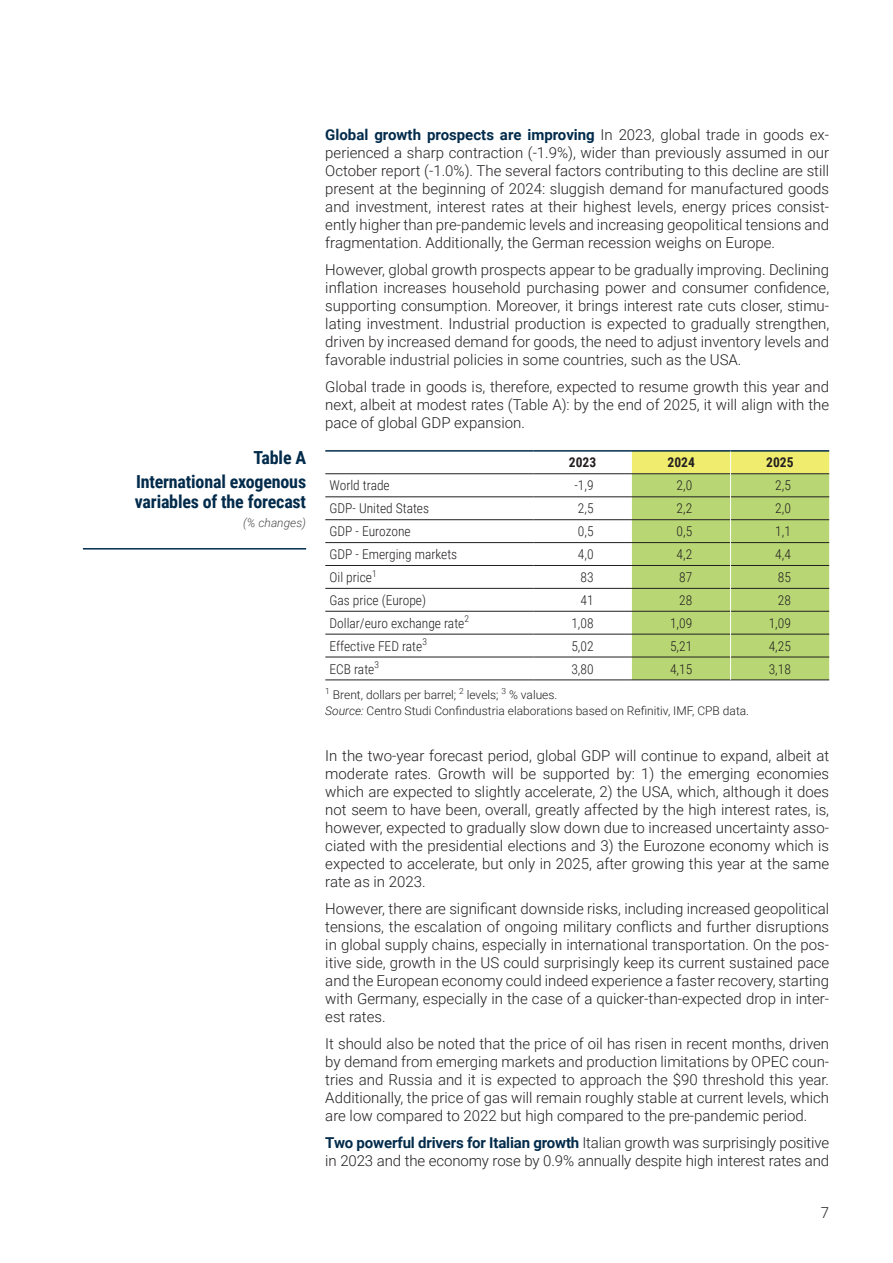
<style>
.page{position:relative;width:893px;height:1263px;background:#fff}
.page>*{position:absolute;margin:0;border:0;box-sizing:border-box;transform-origin:0 0}
.t1{font:700 18px/23.7px "Roboto Condensed";letter-spacing:-.01em;color:#022b4b;text-align:right}
.t2{font:300 15px/18px "Roboto";color:#231f20;text-align:justify}
.t3{font:300 13.5px "Roboto Condensed";color:#231f20}
.t4{font:700 13.5px "Roboto Condensed";color:#231f20}
.t5{font:300 12px/16.5px "Roboto";color:#231f20}
.t6{font:italic 300 12px "Roboto";color:#4b4c4d}
.s1{font-weight:700;color:#022b4b}
.s2{font-style:italic}
</style>
<div class="page">
<hr style="left:325px;top:450px;width:208px;height:2px;background:#022b4b">
<hr style="left:533px;top:450px;width:99px;height:2px;background:#022b4b">
<hr style="left:632px;top:450px;width:99px;height:2px;background:#022b4b">
<hr style="left:731px;top:450px;width:98px;height:2px;background:#022b4b">
<hr style="left:325px;top:473px;width:208px;height:1px;background:#231f20">
<hr style="left:533px;top:473px;width:99px;height:1px;background:#231f20">
<hr style="left:325px;top:497px;width:208px;height:1px;background:#231f20">
<hr style="left:533px;top:497px;width:99px;height:1px;background:#231f20">
<hr style="left:325px;top:519px;width:208px;height:1px;background:#231f20">
<hr style="left:533px;top:519px;width:99px;height:1px;background:#231f20">
<hr style="left:325px;top:542px;width:208px;height:1px;background:#231f20">
<hr style="left:533px;top:542px;width:99px;height:1px;background:#231f20">
<hr style="left:325px;top:565px;width:208px;height:1px;background:#231f20">
<hr style="left:533px;top:565px;width:99px;height:1px;background:#231f20">
<hr style="left:325px;top:588px;width:208px;height:1px;background:#231f20">
<hr style="left:533px;top:588px;width:99px;height:1px;background:#231f20">
<hr style="left:325px;top:611px;width:208px;height:1px;background:#231f20">
<hr style="left:533px;top:611px;width:99px;height:1px;background:#231f20">
<hr style="left:325px;top:634px;width:208px;height:1px;background:#231f20">
<hr style="left:533px;top:634px;width:99px;height:1px;background:#231f20">
<hr style="left:325px;top:657px;width:208px;height:1px;background:#231f20">
<hr style="left:533px;top:657px;width:99px;height:1px;background:#231f20">
<hr style="left:325px;top:680px;width:208px;height:1px;background:#231f20">
<hr style="left:533px;top:680px;width:99px;height:1px;background:#231f20">
<hr style="left:632px;top:680px;width:99px;height:1px;background:#231f20">
<hr style="left:731px;top:680px;width:98px;height:1px;background:#231f20">
<svg style="left:632px;top:451px;width:197px;height:229px;background:#b6d070"></svg>
<hr style="left:83px;top:548px;width:223px;height:1px;background:#022b4b">
<p class="t1" style="left:136px;top:445px;width:172px">Table A<br>International exogenous</p>
<p class="t1" style="left:135px;top:489px;width:173px">variables of the forecast</p>
<p class="t6" style="left:243px;top:514px;width:64px">(% changes)</p>
<p class="t2" style="left:325px;top:125px;width:505px"><span class="s1">Global growth prospects are improving</span> In 2023, global trade in goods ex&shy;perienced a sharp contraction (-1.9%), wider than previously assumed in our October report (-1.0%). The several factors contributing to this decline are still present at the beginning of 2024: sluggish demand for manufactured goods and investment, interest rates at their highest levels, energy prices consist&shy;ently higher than pre-pandemic levels and increasing geopolitical tensions and fragmentation. Additionally, the German recession weighs on Europe.</p>
<p class="t2" style="left:325px;top:260px;width:505px">However, global growth prospects appear to be gradually improving. Declining inflation increases household purchasing power and consumer confidence, supporting consumption. Moreover, it brings interest rate cuts closer, stimu&shy;lating investment. Industrial production is expected to gradually strengthen, driven by increased demand for goods, the need to adjust inventory levels and favorable industrial policies in some countries, such as the USA.</p>
<p class="t2" style="left:325px;top:377px;width:505px">Global trade in goods is, therefore, expected to resume growth this year and next, albeit at modest rates (Table A): by the end of 2025, it will align with the pace of global GDP expansion.</p>
<p class="t4" style="left:569px;top:453px;width:29px">2023</p>
<p class="t4" style="left:668px;top:453px;width:29px">2024</p>
<p class="t4" style="left:766px;top:453px;width:29px">2025</p>
<p class="t3" style="left:330px;top:476px;width:62px">World trade</p>
<p class="t3" style="left:574px;top:476px;width:21px">-1,9</p>
<p class="t3" style="left:677px;top:476px;width:17px">2,0</p>
<p class="t3" style="left:775px;top:476px;width:17px">2,5</p>
<p class="t3" style="left:330px;top:499px;width:101px">GDP- United States</p>
<p class="t3" style="left:578px;top:499px;width:17px">2,5</p>
<p class="t3" style="left:677px;top:499px;width:17px">2,2</p>
<p class="t3" style="left:775px;top:499px;width:17px">2,0</p>
<p class="t3" style="left:330px;top:522px;width:83px">GDP - Eurozone</p>
<p class="t3" style="left:578px;top:522px;width:17px">0,5</p>
<p class="t3" style="left:677px;top:522px;width:17px">0,5</p>
<p class="t3" style="left:775px;top:522px;width:17px">1,1</p>
<p class="t3" style="left:330px;top:545px;width:129px">GDP - Emerging markets</p>
<p class="t3" style="left:578px;top:545px;width:17px">4,0</p>
<p class="t3" style="left:677px;top:545px;width:17px">4,2</p>
<p class="t3" style="left:775px;top:545px;width:17px">4,4</p>
<p class="t3" style="left:330px;top:568px;width:49px">Oil price<sup>1</sup></p>
<p class="t3" style="left:580px;top:568px;width:15px">83</p>
<p class="t3" style="left:679px;top:568px;width:15px">87</p>
<p class="t3" style="left:778px;top:568px;width:15px">85</p>
<p class="t3" style="left:330px;top:591px;width:98px">Gas price (Europe)</p>
<p class="t3" style="left:580px;top:591px;width:15px">41</p>
<p class="t3" style="left:679px;top:591px;width:15px">28</p>
<p class="t3" style="left:778px;top:591px;width:15px">28</p>
<p class="t3" style="left:330px;top:613px;width:141px">Dollar/euro exchange rate<sup>2</sup></p>
<p class="t3" style="left:571px;top:613px;width:24px">1,08</p>
<p class="t3" style="left:670px;top:613px;width:24px">1,09</p>
<p class="t3" style="left:769px;top:613px;width:24px">1,09</p>
<p class="t3" style="left:330px;top:636px;width:99px">Effective FED rate<sup>3</sup></p>
<p class="t3" style="left:571px;top:636px;width:24px">5,02</p>
<p class="t3" style="left:670px;top:636px;width:24px">5,21</p>
<p class="t3" style="left:769px;top:636px;width:24px">4,25</p>
<p class="t3" style="left:330px;top:659px;width:51px">ECB rate<sup>3</sup></p>
<p class="t3" style="left:571px;top:659px;width:24px">3,80</p>
<p class="t3" style="left:670px;top:659px;width:24px">4,15</p>
<p class="t3" style="left:769px;top:659px;width:24px">3,18</p>
<p class="t5" style="left:325px;top:686px;width:425px"><sup>1</sup> Brent, dollars per barrel; <sup>2</sup> levels; <sup>3</sup> % values.<br><span class="s2">Source:</span> Centro Studi Confindustria elaborations based on Refinitiv, IMF, CPB data.</p>
<p class="t2" style="left:325px;top:746px;width:505px">In the two-year forecast period, global GDP will continue to expand, albeit at moderate rates. Growth will be supported by: 1) the emerging economies which are expected to slightly accelerate, 2) the USA, which, although it does not seem to have been, overall, greatly affected by the high interest rates, is, however, expected to gradually slow down due to increased uncertainty asso&shy;ciated with the presidential elections and 3) the Eurozone economy which is expected to accelerate, but only in 2025, after growing this year at the same rate as in 2023.</p>
<p class="t2" style="left:325px;top:899px;width:505px">However, there are significant downside risks, including increased geopolitical tensions, the escalation of ongoing military conflicts and further disruptions in global supply chains, especially in international transportation. On the pos&shy;itive side, growth in the US could surprisingly keep its current sustained pace and the European economy could indeed experience a faster recovery, starting with Germany, especially in the case of a quicker-than-expected drop in inter&shy;est rates.</p>
<p class="t2" style="left:325px;top:1034px;width:505px">It should also be noted that the price of oil has risen in recent months, driven by demand from emerging markets and production limitations by OPEC coun&shy;tries and Russia and it is expected to approach the $90 threshold this year.<br>Additionally, the price of gas will remain roughly stable at current levels, which are low compared to 2022 but high compared to the pre-pandemic period.</p>
<p class="t2" style="left:325px;top:1133px;width:505px"><span class="s1">Two powerful drivers for Italian growth</span> Italian growth was surprisingly positive in 2023 and the economy rose by 0.9% annually despite high interest rates and</p>
<p class="t2" style="left:821px;top:1203px;width:10px">7</p>
</div>
